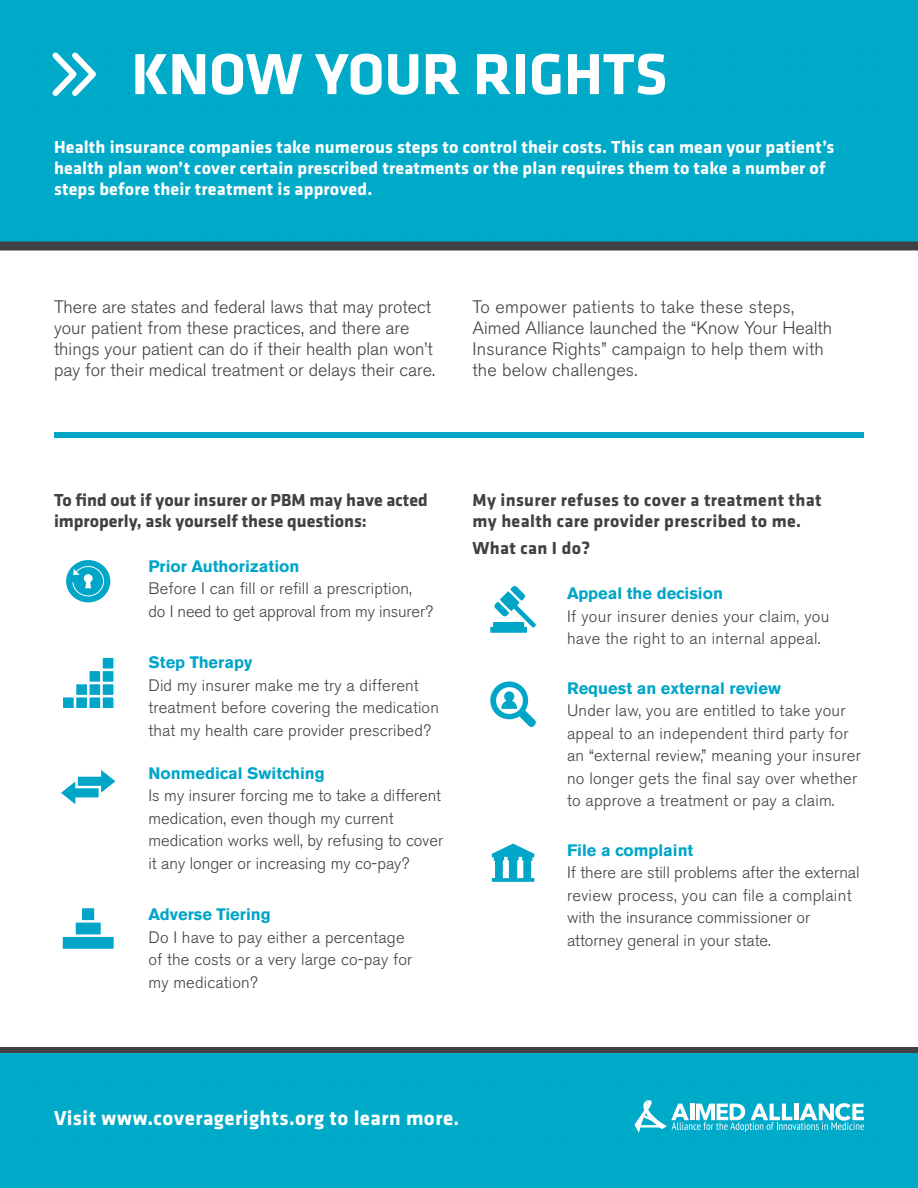
<style>
.page{position:relative;width:918px;height:1188px;background:#fff}
.page>*{position:absolute;margin:0;border:0;box-sizing:border-box;transform-origin:0 0}
.t1{font:700 60px "Klavika";color:#fff}
.t2{font:700 21px "Klavika";letter-spacing:.02em;color:#fff}
.t3{font:300 18px/21px "Akzidenz Grotesk BE";color:#414042}
.t4{font:700 18px/21px "Klavika";letter-spacing:.01em;color:#fff}
.t5{font:700 18px/21px "Klavika";letter-spacing:.02em;color:#414042}
.t6{font:700 18px/21px "Klavika";color:#414042}
.t7{font:300 16.5px/22.5px "Akzidenz Grotesk BE";letter-spacing:.01em;color:#414042}
.t8{font:700 16.5px "Akzidenz Grotesk BE";color:#00a5c8}
.t9{font:300 16.5px/22.5px "Akzidenz Grotesk BE";letter-spacing:-.01em;color:#414042}
</style>
<div class="page">
<div style="left:0;top:1053px;width:918px;height:135px;background:#00abca"></div>
<div style="left:0;top:0;width:918px;height:242px;background:#00abca"></div>
<svg style="left:635px;top:1100px;width:229px;height:33px"></svg>
<div style="left:0;top:242px;width:918px;height:8px;background:#414042"></div>
<svg style="left:47px;top:47px;width:54px;height:54px"></svg>
<div style="left:54px;top:432px;width:810px;height:6px;background:#00a5c8"></div>
<div style="left:0;top:1047px;width:918px;height:6px;background:#414042"></div>
<div style="left:62px;top:697px;width:12px;height:12px;background:#00a5c8"></div>
<div style="left:62px;top:696px;width:13px;height:14px;border:2px solid #fff"></div>
<div style="left:76px;top:697px;width:12px;height:12px;background:#00a5c8"></div>
<div style="left:75px;top:696px;width:13px;height:14px;border:2px solid #fff"></div>
<div style="left:76px;top:684px;width:12px;height:12px;background:#00a5c8"></div>
<div style="left:75px;top:683px;width:13px;height:13px;border:2px solid #fff"></div>
<div style="left:89px;top:684px;width:12px;height:12px;background:#00a5c8"></div>
<div style="left:88px;top:683px;width:14px;height:13px;border:2px solid #fff"></div>
<div style="left:89px;top:670px;width:12px;height:12px;background:#00a5c8"></div>
<div style="left:88px;top:670px;width:14px;height:13px;border:2px solid #fff"></div>
<div style="left:102px;top:670px;width:12px;height:12px;background:#00a5c8"></div>
<div style="left:101px;top:670px;width:14px;height:13px;border:2px solid #fff"></div>
<div style="left:102px;top:684px;width:12px;height:12px;background:#00a5c8"></div>
<div style="left:101px;top:683px;width:14px;height:13px;border:2px solid #fff"></div>
<div style="left:102px;top:697px;width:12px;height:12px;background:#00a5c8"></div>
<div style="left:101px;top:696px;width:14px;height:14px;border:2px solid #fff"></div>
<div style="left:89px;top:697px;width:12px;height:12px;background:#00a5c8"></div>
<div style="left:88px;top:696px;width:14px;height:14px;border:2px solid #fff"></div>
<div style="left:102px;top:657px;width:12px;height:12px;background:#00a5c8"></div>
<div style="left:101px;top:656px;width:14px;height:14px;border:2px solid #fff"></div>
<svg style="left:63px;top:908px;width:51px;height:41px"></svg>
<div style="left:64px;top:938px;width:49px;height:10px;background:#00a5c8"></div>
<div style="left:76px;top:923px;width:23px;height:11px;background:#00a5c8"></div>
<div style="left:82px;top:909px;width:11px;height:10px;background:#00a5c8"></div>
<svg style="left:61px;top:770px;width:54px;height:34px"></svg>
<svg style="left:66px;top:560px;width:44px;height:42px"></svg>
<svg style="left:490px;top:681px;width:46px;height:46px"></svg>
<svg style="left:492px;top:844px;width:42px;height:38px"></svg>
<svg style="left:490px;top:586px;width:46px;height:47px"></svg>
<h1 class="t1" style="left:132px;top:42px;width:537px">KNOW YOUR RIGHTS</h1>
<p class="t4" style="left:54px;top:136px;width:782px">Health insurance companies take numerous steps to control their costs. This can mean your patient’s health plan won’t cover certain prescribed treatments or the plan requires them to take a number of steps before their treatment is approved.</p>
<p class="t3" style="left:54px;top:297px;width:383px">There are states and federal laws that may protect your patient from these practices, and there are things your patient can do if their health plan won’t pay for their medical treatment or delays their care.</p>
<p class="t3" style="left:472px;top:297px;width:361px">To empower patients to take these steps, Aimed Alliance launched the “Know Your Health Insurance Rights” campaign to help them with the below challenges.</p>
<p class="t6" style="left:54px;top:489px;width:375px">To find out if your insurer or PBM may have acted improperly, ask yourself these questions:</p>
<p class="t8" style="left:148px;top:556px;width:152px">Prior Authorization</p>
<p class="t9" style="left:148px;top:577px;width:286px">Before I can fill or refill a prescription, do I need to get approval from my insurer?</p>
<p class="t8" style="left:148px;top:653px;width:105px">Step Therapy</p>
<p class="t7" style="left:148px;top:674px;width:292px">Did my insurer make me try a different treatment before covering the medication that my health care provider prescribed?</p>
<p class="t8" style="left:148px;top:763px;width:178px">Nonmedical Switching</p>
<p class="t7" style="left:148px;top:784px;width:296px">Is my insurer forcing me to take a different medication, even though my current medication works well, by refusing to cover it any longer or increasing my co-pay?</p>
<p class="t8" style="left:148px;top:905px;width:124px">Adverse Tiering</p>
<p class="t7" style="left:148px;top:926px;width:265px">Do I have to pay either a percentage of the costs or a very large co-pay for my medication?</p>
<p class="t5" style="left:472px;top:489px;width:351px">My insurer refuses to cover a treatment that my health care provider prescribed to me.</p>
<p class="t5" style="left:472px;top:538px;width:119px">What can I do?</p>
<p class="t8" style="left:567px;top:584px;width:158px">Appeal the decision</p>
<p class="t7" style="left:567px;top:605px;width:264px">If your insurer denies your claim, you have the right to an internal appeal.</p>
<p class="t8" style="left:567px;top:678px;width:216px">Request an external review</p>
<p class="t7" style="left:567px;top:700px;width:295px">Under law, you are entitled to take your appeal to an independent third party for an “external review,” meaning your insurer no longer gets the final say over whether to approve a treatment or pay a claim.</p>
<p class="t8" style="left:567px;top:840px;width:128px">File a complaint</p>
<p class="t7" style="left:567px;top:862px;width:294px">If there are still problems after the external review process, you can file a complaint with the insurance commissioner or attorney general in your state.</p>
<p class="t2" style="left:54px;top:1107px;width:407px">Visit www.coveragerights.org to learn more.</p>
</div>
